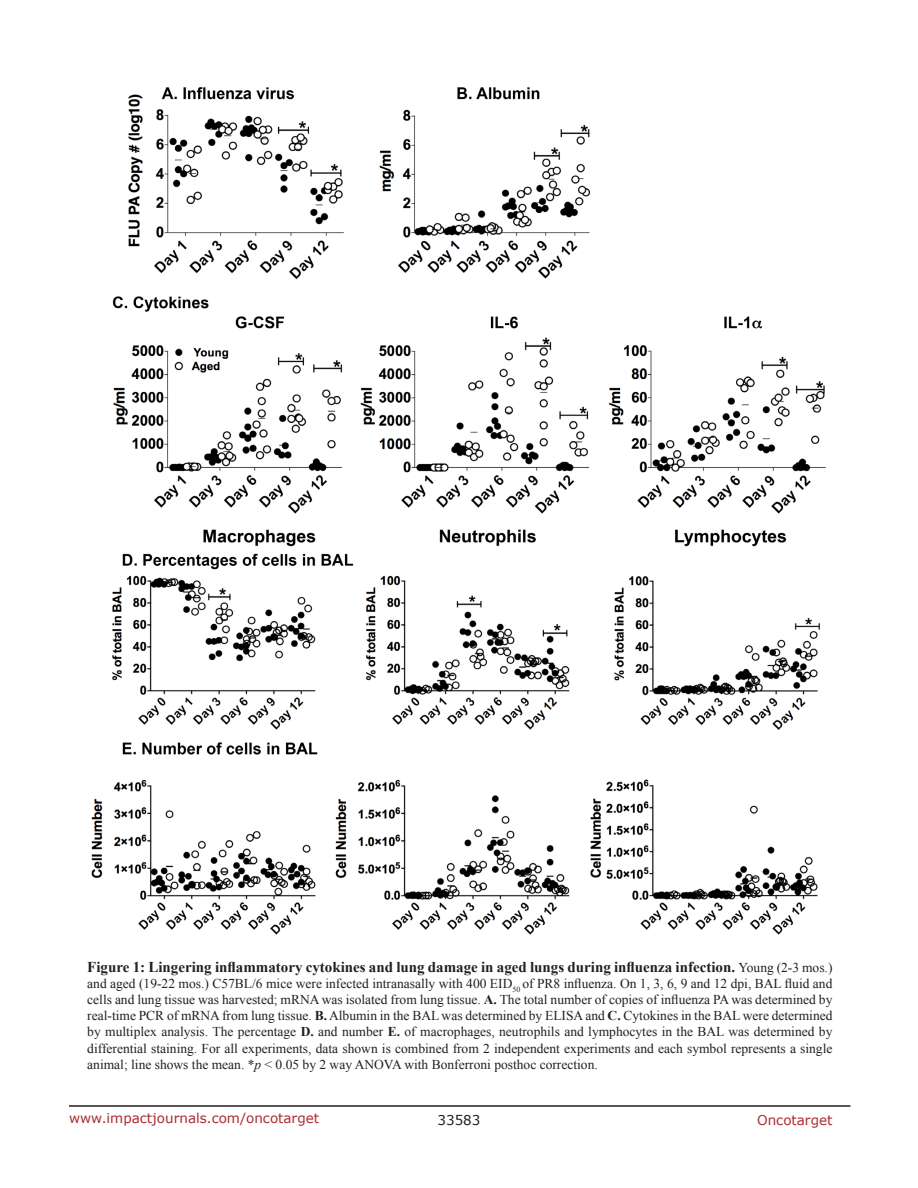
<style>
.page{position:relative;width:918px;height:1188px;background:#fff}
.page>*{position:absolute;margin:0;border:0;box-sizing:border-box;transform-origin:0 0}
.t1{font:700 15px "Times New Roman";color:#221f22}
.t2{font:13.5px/16.2px "Times New Roman";color:#221f22;text-align:justify}
.t3{font:13.5px "Verdana";color:#ac2b31}
.t4{font:13.5px "Verdana";color:#221f22}
.s1{font-weight:400;font-size:13.5px}
.s2{font-weight:700}
.s3{font-style:italic}
</style>
<div class="page">
<hr style="left:69px;top:1105px;width:781px;height:2px;background:#231f20">
<img style="left:91px;top:87px;width:735px;height:848px">
<p class="t1" style="left:87px;top:956px;width:747px">Figure 1: Lingering inflammatory cytokines and lung damage in aged lungs during influenza infection. <span class="s1">Young (2-3 mos.)</span></p>
<p class="t2" style="left:87px;top:975px;width:747px">and aged (19-22 mos.) C57BL/6 mice were infected intranasally with 400 EID<sub>50</sub> of PR8 influenza. On 1, 3, 6, 9 and 12 dpi, BAL fluid and cells and lung tissue was harvested; mRNA was isolated from lung tissue. <span class="s2">A.</span> The total number of copies of influenza PA was determined by real-time PCR of mRNA from lung tissue. <span class="s2">B.</span> Albumin in the BAL was determined by ELISA and <span class="s2">C.</span> Cytokines in the BAL were determined by multiplex analysis. The percentage <span class="s2">D.</span> and number <span class="s2">E.</span> of macrophages, neutrophils and lymphocytes in the BAL was determined by differential staining. For all experiments, data shown is combined from 2 independent experiments and each symbol represents a single animal; line shows the mean. *<span class="s3">p</span> &lt; 0.05 by 2 way ANOVA with Bonferroni posthoc correction.</p>
<p class="t3" style="left:69px;top:1109px;width:252px">www.impactjournals.com/oncotarget</p>
<p class="t4" style="left:438px;top:1111px;width:44px">33583</p>
<p class="t3" style="left:757px;top:1111px;width:77px">Oncotarget</p>
</div>
